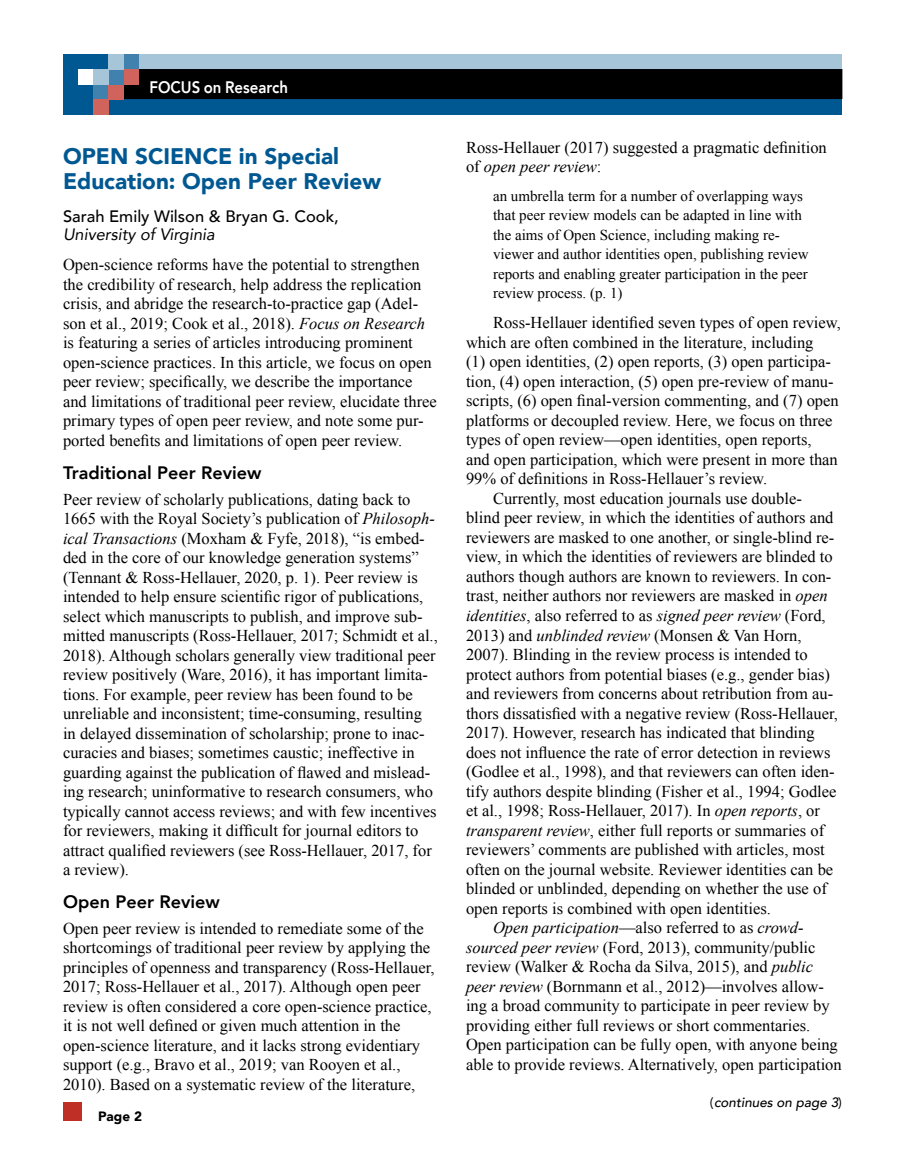
<style>
.page{position:relative;width:905px;height:1175px;background:#fff}
.page>*{position:absolute;margin:0;border:0;box-sizing:border-box;transform-origin:0 0}
.AT{font:900 22.5px/25.5px "Avenir";color:#005892}
.t1{font:800 18px "Avenir";color:#000}
.t2{font:800 16.65px "Avenir";color:#fff;scale:.9 1}
.Body_After_Head{font:16.5px/19.5px "Times New Roman";color:#000}
.Body_Text{font:16.5px/19.5px "Times New Roman";color:#000}
.Author_Name{font:500 16.5px/18px "Avenir";color:#000}
.Extract{font:15px/19.5px "Times New Roman";color:#000}
.Continued_From{font:italic 500 13.5px "Avenir";color:#000}
.t3{font:900 13.5px "Avenir";color:#000}
.s1{font-weight:400;font-style:italic}
.s2{font-style:italic}
.s3{font-weight:400;font-style:normal}
</style>
<div class="page">
<div style="left:63px;top:1102px;width:18px;height:18px;background:#c02f26"></div>
<div style="left:63px;top:54px;width:779px;height:60px;background:#005892"></div>
<div style="left:138px;top:54px;width:704px;height:15px;background:#a6c5d9"></div>
<div style="left:124px;top:70px;width:717px;height:28px;background:#000"></div>
<div style="left:123px;top:69px;width:719px;height:30px;border:2px solid #000"></div>
<div style="left:123px;top:54px;width:15px;height:15px;background:#4082ad"></div>
<div style="left:93px;top:84px;width:15px;height:15px;background:#4082ad"></div>
<div style="left:93px;top:99px;width:15px;height:15px;background:#d0635c"></div>
<div style="left:108px;top:84px;width:15px;height:15px;background:#d0635c"></div>
<div style="left:123px;top:69px;width:15px;height:15px;background:#d0635c"></div>
<div style="left:78px;top:69px;width:15px;height:15px;background:#fff"></div>
<div style="left:108px;top:69px;width:15px;height:15px;background:#4082ad"></div>
<div style="left:93px;top:69px;width:15px;height:15px;background:#a6c5d9"></div>
<div style="left:108px;top:54px;width:15px;height:15px;background:#a6c5d9"></div>
<p class="t2" style="left:149px;top:74px;width:155px">FOCUS on Research</p>
<p class="AT" style="left:63px;top:143px;width:319px">OPEN SCIENCE in Special<br>Education: Open Peer Review</p>
<p class="Author_Name" style="left:63px;top:207px;width:277px">Sarah Emily Wilson &amp; Bryan G. Cook,<br><span class="s1">University of Virginia</span></p>
<p class="Body_After_Head" style="left:63px;top:255px;width:375px">Open-science reforms have the potential to strengthen the credibility of research, help address the replication crisis, and abridge the research-to-practice gap (Adel&shy;son et al., 2019; Cook et al., 2018). <span class="s2">Focus on Research </span>is featuring a series of articles introducing prominent open-science practices. In this article, we focus on open peer review; specifically, we describe the importance and limitations of traditional peer review, elucidate three primary types of open peer review, and note some pur&shy;ported benefits and limitations of open peer review.</p>
<h1 class="t1" style="left:63px;top:459px;width:200px">Traditional Peer Review</h1>
<p class="Body_After_Head" style="left:63px;top:489px;width:376px">Peer review of scholarly publications, dating back to 1665 with the Royal Society’s publication of <span class="s2">Philosoph&shy;ical Transactions</span> (Moxham &amp; Fyfe, 2018), “is embed&shy;ded in the core of our knowledge generation systems” (Tennant &amp; Ross-Hellauer, 2020, p. 1). Peer review is intended to help ensure scientific rigor of publications, select which manuscripts to publish, and improve sub&shy;mitted manuscripts (Ross-Hellauer, 2017; Schmidt et al., 2018). Although scholars generally view traditional peer review positively (Ware, 2016), it has important limita&shy;tions. For example, peer review has been found to be unreliable and inconsistent; time-consuming, resulting in delayed dissemination of scholarship; prone to inac&shy;curacies and biases; sometimes caustic; ineffective in guarding against the publication of flawed and mislead&shy;ing research; uninformative to research consumers, who typically cannot access reviews; and with few incentives for reviewers, making it difficult for journal editors to attract qualified reviewers (see Ross-Hellauer, 2017, for a review).</p>
<h1 class="t1" style="left:63px;top:888px;width:158px">Open Peer Review</h1>
<p class="Body_After_Head" style="left:63px;top:918px;width:373px">Open peer review is intended to remediate some of the shortcomings of traditional peer review by applying the principles of openness and transparency (Ross-Hellauer, 2017; Ross-Hellauer et al., 2017). Although open peer review is often considered a core open-science practice, it is not well defined or given much attention in the open-science literature, and it lacks strong evidentiary support (e.g., Bravo et al., 2019; van Rooyen et al., 2010). Based on a systematic review of the literature,</p>
<p class="t3" style="left:98px;top:1104px;width:45px">Page 2</p>
<p class="Body_After_Head" style="left:466px;top:137px;width:362px">Ross-Hellauer (2017) suggested a pragmatic definition of <span class="s2">open peer review</span>:</p>
<p class="Extract" style="left:493px;top:186px;width:317px">an umbrella term for a number of overlapping ways that peer review models can be adapted in line with the aims of Open Science, including making re&shy;viewer and author identities open, publishing review reports and enabling greater participation in the peer review process. (p. 1)</p>
<p class="Body_Text" style="left:466px;top:313px;width:376px;text-indent:27px">Ross-Hellauer identified seven types of open review, which are often combined in the literature, including<br>(1) open identities, (2) open reports, (3) open participa&shy;tion, (4) open interaction, (5) open pre-review of manu&shy;scripts, (6) open final-version commenting, and (7) open platforms or decoupled review. Here, we focus on three types of open review—open identities, open reports,<br>and open participation, which were present in more than 99% of definitions in Ross-Hellauer’s review.</p>
<p class="Body_Text" style="left:466px;top:488px;width:373px;text-indent:27px">Currently, most education journals use double&shy;blind peer review, in which the identities of authors and reviewers are masked to one another, or single-blind re&shy;view, in which the identities of reviewers are blinded to authors though authors are known to reviewers. In con&shy;trast, neither authors nor reviewers are masked in <span class="s2">open identities</span>, also referred to as <span class="s2">signed peer review</span> (Ford, 2013) and <span class="s2">unblinded review</span> (Monsen &amp; Van Horn, 2007). Blinding in the review process is intended to protect authors from potential biases (e.g., gender bias) and reviewers from concerns about retribution from au&shy;thors dissatisfied with a negative review (Ross-Hellauer, 2017). However, research has indicated that blinding does not influence the rate of error detection in reviews (Godlee et al., 1998), and that reviewers can often iden&shy;tify authors despite blinding (Fisher et al., 1994; Godlee et al., 1998; Ross-Hellauer, 2017). In <span class="s2">open reports</span>, or <span class="s2">transparent review</span>, either full reports or summaries of reviewers’ comments are published with articles, most often on the journal website. Reviewer identities can be blinded or unblinded, depending on whether the use of open reports is combined with open identities.</p>
<p class="Body_Text" style="left:466px;top:917px;width:377px;text-indent:27px"><span class="s2">Open participation</span>—also referred to as <span class="s2">crowd&shy;sourced peer review</span> (Ford, 2013), community/public review (Walker &amp; Rocha da Silva, 2015), and <span class="s2">public peer review</span> (Bornmann et al., 2012)—involves allow&shy;ing a broad community to participate in peer review by providing either full reviews or short commentaries.<br>Open participation can be fully open, with anyone being able to provide reviews. Alternatively, open participation</p>
<p class="Continued_From" style="left:709px;top:1094px;width:134px"><span class="s3">(</span>continues on page 3<span class="s3">)</span></p>
</div>
